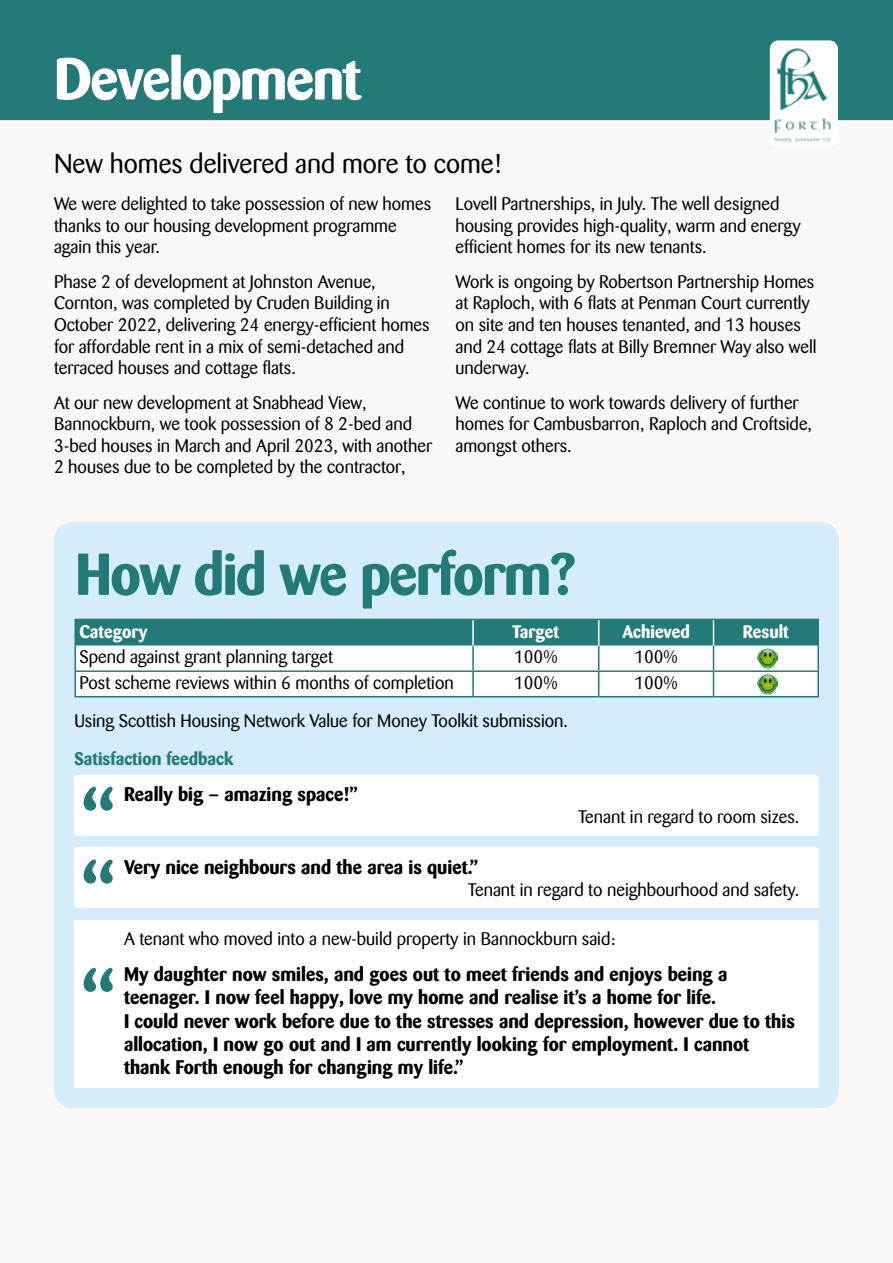
<style>
.page{position:relative;width:893px;height:1263px;background:#f9f8f7}
.page>*{position:absolute;margin:0;border:0;box-sizing:border-box;transform-origin:0 0}
.t1{font:700 58.5px "Barmeno";letter-spacing:-.025em;color:#247a79}
.t2{font:700 58.5px "Barmeno";letter-spacing:-.025em;color:#fff}
.t3{font:27px "Barmeno";color:#000}
.t4{font:700 19.5px/23.4px "Barmeno";color:#000}
.t5{font:18px/21.6px "Barmeno";color:#000}
.t6{font:700 18px "Barmeno";color:#fff}
.t7{font:700 18px "Barmeno";color:#247a79}
</style>
<div class="page">
<div style="left:0;top:0;width:893px;height:120px;background:#247a79"></div>
<div style="left:54px;top:522px;width:785px;height:586px;background:#d5edfa;border-radius:18px"></div>
<hr style="left:74px;top:670px;width:399px;height:2px;background:#247a79">
<hr style="left:713px;top:670px;width:106px;height:2px;background:#247a79">
<hr style="left:74px;top:619px;width:399px;height:1px;background:#247a79">
<hr style="left:74px;top:620px;width:2px;height:26px;background:#247a79">
<hr style="left:713px;top:619px;width:106px;height:1px;background:#247a79">
<hr style="left:817px;top:620px;width:2px;height:26px;background:#247a79">
<hr style="left:74px;top:646px;width:2px;height:24px;background:#247a79">
<hr style="left:817px;top:646px;width:2px;height:24px;background:#247a79">
<hr style="left:74px;top:672px;width:2px;height:24px;background:#247a79">
<hr style="left:817px;top:672px;width:2px;height:24px;background:#247a79">
<hr style="left:74px;top:696px;width:399px;height:1px;background:#247a79">
<hr style="left:713px;top:696px;width:106px;height:1px;background:#247a79">
<div style="left:74px;top:775px;width:745px;height:60px;background:#fff"></div>
<div style="left:74px;top:848px;width:745px;height:60px;background:#fff"></div>
<svg style="left:84px;top:787px;width:29px;height:24px"></svg>
<svg style="left:84px;top:859px;width:29px;height:24px"></svg>
<div style="left:770px;top:40px;width:68px;height:106px;background:#fff;border-radius:9px"></div>
<img style="left:775px;top:48px;width:56px;height:95px">
<div style="left:74px;top:921px;width:745px;height:167px;background:#fff"></div>
<svg style="left:84px;top:968px;width:29px;height:24px"></svg>
<svg style="left:75px;top:619px;width:743px;height:78px;background:#abccca"></svg>
<h1 class="t2" style="left:54px;top:44px;width:309px">Development</h1>
<h2 class="t3" style="left:54px;top:148px;width:449px">New homes delivered and more to come!</h2>
<p class="t5" style="left:54px;top:193px;width:379px">We were delighted to take possession of new homes thanks to our housing development programme again this year.</p>
<p class="t5" style="left:54px;top:271px;width:377px">Phase 2 of development at Johnston Avenue, Cornton, was completed by Cruden Building in October 2022, delivering 24 energy-efficient homes for affordable rent in a mix of semi-detached and terraced houses and cottage flats.</p>
<p class="t5" style="left:54px;top:392px;width:380px">At our new development at Snabhead View, Bannockburn, we took possession of 8 2-bed and 3-bed houses in March and April 2023, with another 2 houses due to be completed by the contractor,</p>
<p class="t5" style="left:455px;top:193px;width:347px">Lovell Partnerships, in July. The well designed housing provides high-quality, warm and energy efficient homes for its new tenants.</p>
<p class="t5" style="left:455px;top:271px;width:363px">Work is ongoing by Robertson Partnership Homes at Raploch, with 6 flats at Penman Court currently on site and ten houses tenanted, and 13 houses and 24 cottage flats at Billy Bremner Way also well underway.</p>
<p class="t5" style="left:455px;top:392px;width:358px">We continue to work towards delivery of further homes for Cambusbarron, Raploch and Croftside, amongst others.</p>
<h1 class="t1" style="left:75px;top:539px;width:502px">How did we perform?</h1>
<p class="t6" style="left:79px;top:621px;width:69px">Category</p>
<p class="t6" style="left:513px;top:621px;width:48px">Target</p>
<p class="t6" style="left:622px;top:621px;width:69px">Achieved</p>
<p class="t6" style="left:743px;top:621px;width:48px">Result</p>
<p class="t5" style="left:79px;top:647px;width:255px">Spend against grant planning target</p>
<p class="t5" style="left:514px;top:647px;width:45px">100%</p>
<p class="t5" style="left:634px;top:647px;width:45px">100%</p>
<p class="t5" style="left:79px;top:672px;width:376px">Post scheme reviews within 6 months of completion</p>
<p class="t5" style="left:514px;top:672px;width:45px">100%</p>
<p class="t5" style="left:634px;top:672px;width:45px">100%</p>
<p class="t5" style="left:74px;top:710px;width:495px">Using Scottish Housing Network Value for Money Toolkit submission.</p>
<p class="t7" style="left:74px;top:747px;width:161px">Satisfaction feedback</p>
<p class="t4" style="left:124px;top:783px;width:235px">Really big – amazing space!”</p>
<p class="t5" style="left:578px;top:806px;width:223px">Tenant in regard to room sizes.</p>
<p class="t4" style="left:124px;top:855px;width:356px">Very nice neighbours and the area is quiet.”</p>
<p class="t5" style="left:468px;top:879px;width:333px">Tenant in regard to neighbourhood and safety.</p>
<p class="t5" style="left:124px;top:928px;width:493px">A tenant who moved into a new-build property in Bannockburn said:</p>
<p class="t4" style="left:124px;top:962px;width:672px">My daughter now smiles, and goes out to meet friends and enjoys being a teenager. I now feel happy, love my home and realise it’s a home for life.<br>I could never work before due to the stresses and depression, however due to this allocation, I now go out and I am currently looking for employment. I cannot thank Forth enough for changing my life.”</p>
</div>
